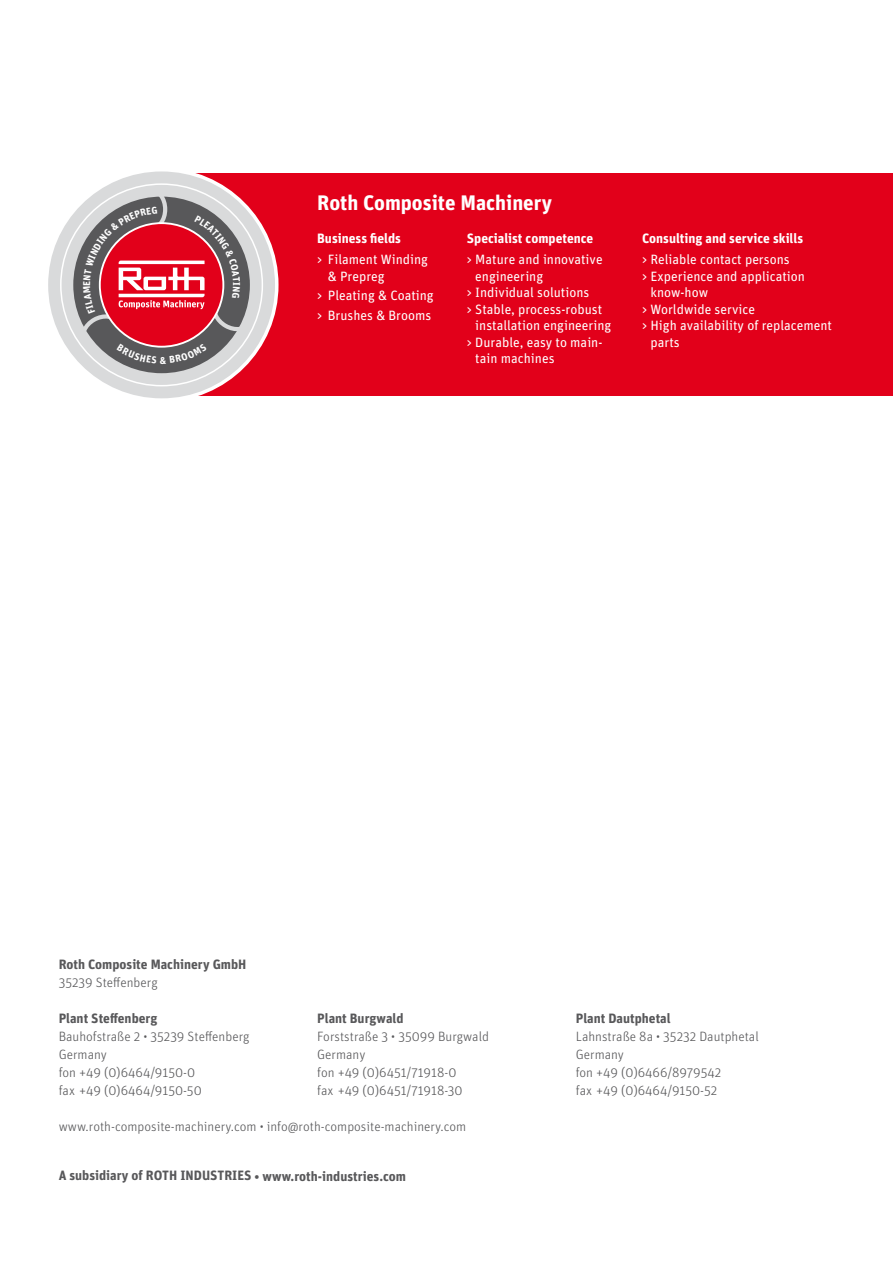
<style>
.page{position:relative;width:893px;height:1263px;background:#fff}
.page>*{position:absolute;margin:0;border:0;box-sizing:border-box;transform-origin:0 0}
.t1{font:700 21px "Unit OT";color:#fff}
.t2{font:300 13.5px/18px "Unit OT";color:#58585a}
.t3{font:13.5px/16.5px "Unit OT";color:#fff}
.t4{font:700 13.5px "Unit OT";color:#58585a}
.t5{font:700 13.5px "Unit OT";color:#fff}
.s1{font-size:12px}
</style>
<div class="page">
<div style="left:149px;top:174px;width:744px;height:222px;background:#e2001a"></div>
<div style="left:45px;top:168px;width:234px;height:234px;background:#fff;border-radius:50%"></div>
<div style="left:48px;top:171px;width:227px;height:227px;background:#d9dadb;border-radius:50%"></div>
<div style="left:73px;top:197px;width:177px;height:176px;background:#58585a;border-radius:50%"></div>
<svg style="left:79px;top:186px;width:176px;height:178px"></svg>
<h1 class="t1" style="left:317px;top:189px;width:236px">Roth Composite Machinery</h1>
<p class="t5" style="left:317px;top:230px;width:85px">Business fields</p>
<p class="t3" style="left:328px;top:251px;width:102px;text-indent:-11px">&gt; Filament Winding &amp; Prepreg</p>
<p class="t3" style="left:317px;top:285px;width:118px;line-height:19.5px">&gt; Pleating &amp; Coating &gt; Brushes &amp; Brooms</p>
<p class="t5" style="left:467px;top:230px;width:128px">Specialist competence</p>
<p class="t3" style="left:467px;top:251px;width:137px">&gt; Mature and innovative</p>
<p class="t3" style="left:475px;top:267px;width:69px">engineering</p>
<p class="t3" style="left:467px;top:284px;width:124px">&gt; Individual solutions</p>
<p class="t3" style="left:467px;top:300px;width:137px">&gt; Stable, process-robust</p>
<p class="t3" style="left:475px;top:317px;width:138px">installation engineering</p>
<p class="t3" style="left:467px;top:333px;width:137px">&gt; Durable, easy to main-</p>
<p class="t3" style="left:475px;top:350px;width:81px">tain machines</p>
<p class="t5" style="left:642px;top:230px;width:163px">Consulting and service skills</p>
<p class="t3" style="left:642px;top:251px;width:149px">&gt; Reliable contact persons</p>
<p class="t3" style="left:642px;top:267px;width:164px">&gt; Experience and application</p>
<p class="t3" style="left:650px;top:284px;width:59px">know-how</p>
<p class="t3" style="left:642px;top:300px;width:114px">&gt; Worldwide service</p>
<p class="t3" style="left:642px;top:317px;width:191px">&gt; High availability of replacement</p>
<p class="t3" style="left:650px;top:333px;width:31px">parts</p>
<p class="t4" style="left:59px;top:956px;width:189px">Roth Composite Machinery GmbH</p>
<p class="t2" style="left:59px;top:973px;width:100px">35239 Steffenberg</p>
<p class="t4" style="left:59px;top:1010px;width:100px">Plant Steffenberg</p>
<p class="t2" style="left:59px;top:1027px;width:192px">Bauhofstraße 2 • 35239 Steffenberg<br>Germany<br>fon +49 (0)6464/9150-0<br>fax +49 (0)6464/9150-50</p>
<p class="t2" style="left:59px;top:1117px;width:409px">www.roth-composite-machinery.com • info@roth-composite-machinery.com</p>
<p class="t4" style="left:59px;top:1167px;width:349px">A subsidiary of ROTH INDUSTRIES <span class="s1">•</span> www.roth-industries.com</p>
<p class="t4" style="left:317px;top:1010px;width:88px">Plant Burgwald</p>
<p class="t2" style="left:317px;top:1027px;width:173px">Forststraße 3 • 35099 Burgwald<br>Germany<br>fon +49 (0)6451/71918-0<br>fax +49 (0)6451/71918-30</p>
<p class="t4" style="left:576px;top:1010px;width:96px">Plant Dautphetal</p>
<p class="t2" style="left:576px;top:1027px;width:184px">Lahnstraße 8a • 35232 Dautphetal<br>Germany<br>fon +49 (0)6466/8979542<br>fax +49 (0)6464/9150-52</p>
</div>
